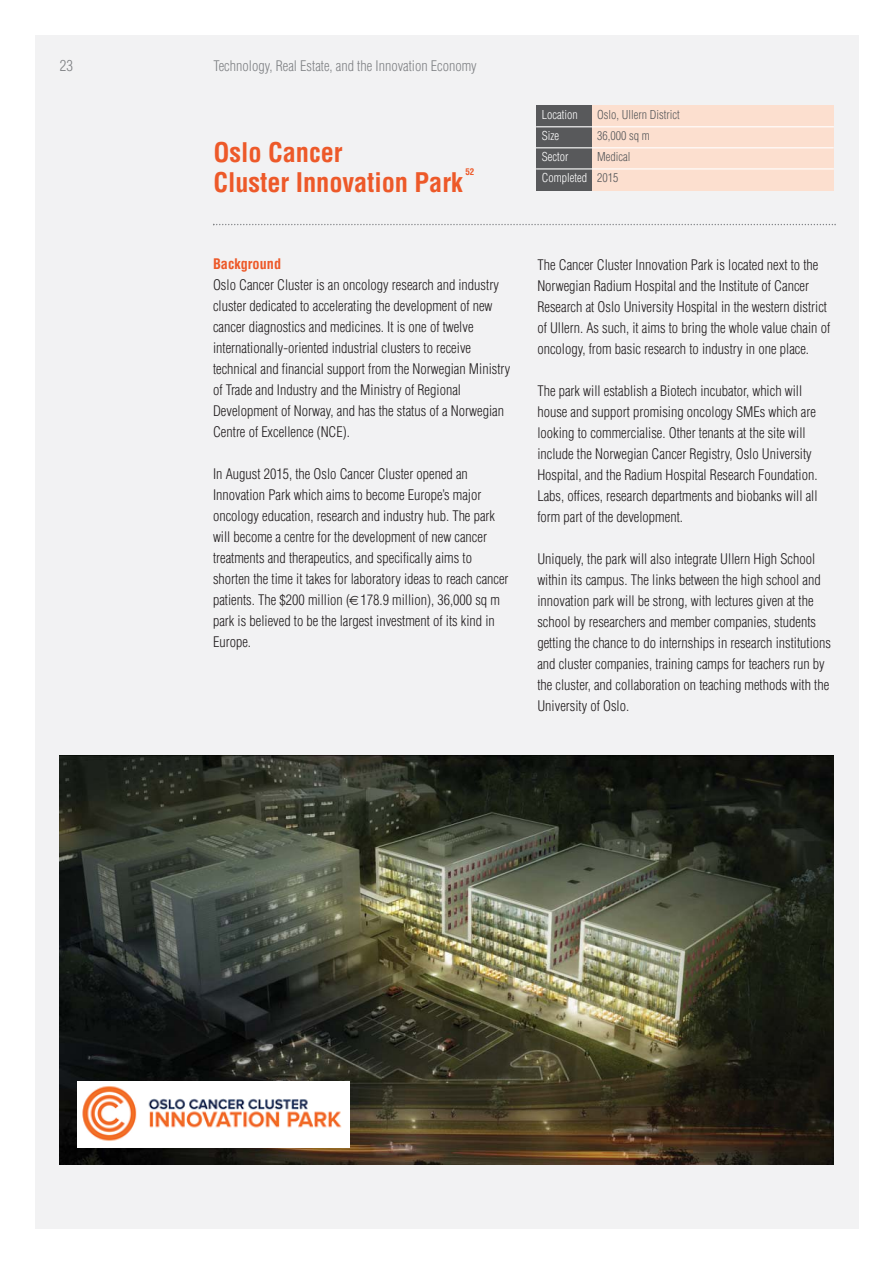
<style>
.page{position:relative;width:893px;height:1263px;background:#fff}
.page>*{position:absolute;margin:0;border:0;box-sizing:border-box;transform-origin:0 0}
.t1{font:700 condensed 26.4px/30px "Helvetica";letter-spacing:-.005em;color:#ed5929}
.t2{font:300 condensed 15px "Helvetica";color:#808285}
.t3{font:300 condensed 14.25px/21px "Helvetica";color:#231f20}
.t4{font:300 condensed 14.25px "Helvetica";color:#808285}
.t5{font:700 condensed 14.25px "Helvetica";color:#ed5929}
.t6{font:300 condensed 12px/21px "Helvetica";color:#58595b}
.t7{font:300 condensed 12px "Helvetica";color:#fff}
.t8{font:700 condensed 9px "Helvetica";color:#ed5929}
.s1{color:#fff}
</style>
<div class="page">
<div style="left:35px;top:35px;width:824px;height:1194px;background:#f2f2f3"></div>
<svg style="left:213px;top:224px;width:622px;height:1px"></svg>
<div style="left:582px;top:105px;width:251px;height:86px;background:#fcdfcf"></div>
<div style="left:536px;top:105px;width:55px;height:86px;background:#58595b"></div>
<hr style="left:536px;top:126px;width:297px;height:1px;background:#fff">
<hr style="left:536px;top:147px;width:297px;height:1px;background:#fff">
<hr style="left:536px;top:168px;width:297px;height:2px;background:#fff">
<img style="left:60px;top:756px;width:773px;height:409px">
<img style="left:80px;top:1081px;width:269px;height:66px">
<p class="t2" style="left:60px;top:60px;width:15px">23</p>
<p class="t4" style="left:213px;top:60px;width:265px">Technology, Real Estate, and the Innovation Economy</p>
<h1 class="t1" style="left:213px;top:139px;width:251px">Oslo Cancer<br>Cluster Innovation Park</h1>
<p class="t8" style="left:465px;top:168px;width:10px">52</p>
<p class="t5" style="left:213px;top:259px;width:70px">Background</p>
<p class="t3" style="left:213px;top:276px;width:299px">Oslo Cancer Cluster is an oncology research and industry cluster dedicated to accelerating the development of new cancer diagnostics and medicines. It is one of twelve internationally-oriented industrial clusters to receive technical and financial support from the Norwegian Ministry of Trade and Industry and the Ministry of Regional Development of Norway, and has the status of a Norwegian Centre of Excellence (NCE).</p>
<p class="t3" style="left:213px;top:465px;width:297px">In August 2015, the Oslo Cancer Cluster opened an Innovation Park which aims to become Europe’s major oncology education, research and industry hub. The park will become a centre for the development of new cancer treatments and therapeutics, and specifically aims to shorten the time it takes for laboratory ideas to reach cancer patients. The $200 million ( 178.9 million), 36,000 sq m park is believed to be the largest investment of its kind in Europe.</p>
<p class="t7" style="left:542px;top:110px;width:37px">Location</p>
<p class="t6" style="left:597px;top:106px;width:84px">Oslo, Ullern District</p>
<p class="t7" style="left:542px;top:131px;width:19px">Size</p>
<p class="t6" style="left:597px;top:127px;width:54px">36,000 sq m</p>
<p class="t7" style="left:542px;top:152px;width:28px">Sector</p>
<p class="t6" style="left:542px;top:148px;width:90px;text-indent:55px">Medical<br><span class="s1">Completed</span> 2015</p>
<p class="t3" style="left:537px;top:255px;width:294px">The Cancer Cluster Innovation Park is located next to the Norwegian Radium Hospital and the Institute of Cancer Research at Oslo University Hospital in the western district of Ullern. As such, it aims to bring the whole value chain of oncology, from basic research to industry in one place.</p>
<p class="t3" style="left:537px;top:381px;width:282px">The park will establish a Biotech incubator, which will house and support promising oncology SMEs which are looking to commercialise. Other tenants at the site will include the Norwegian Cancer Registry, Oslo University Hospital, and the Radium Hospital Research Foundation.<br>Labs, offices, research departments and biobanks will all form part of the development.</p>
<p class="t3" style="left:537px;top:549px;width:295px">Uniquely, the park will also integrate Ullern High School within its campus. The links between the high school and innovation park will be strong, with lectures given at the school by researchers and member companies, students getting the chance to do internships in research institutions and cluster companies, training camps for teachers run by the cluster, and collaboration on teaching methods with the University of Oslo.</p>
</div>
